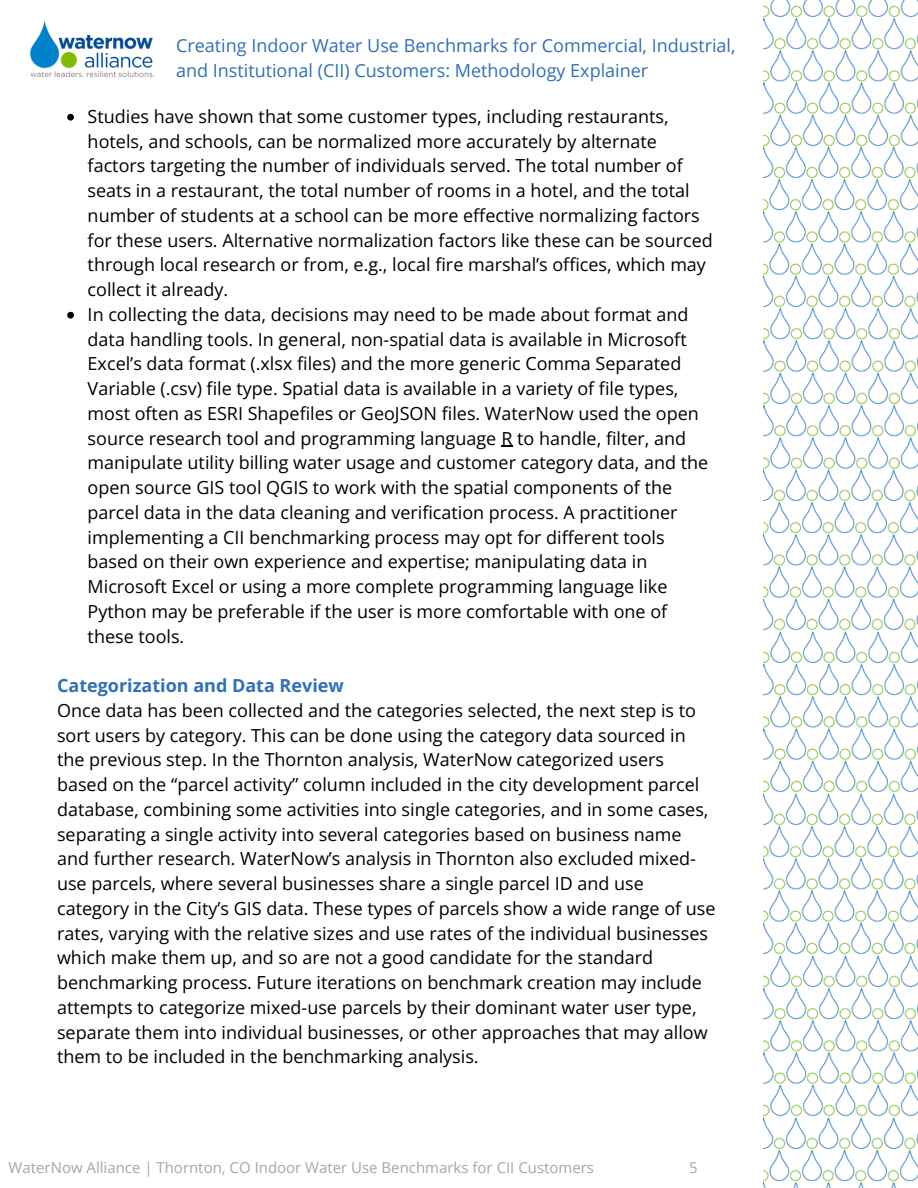
<style>
.page{position:relative;width:918px;height:1188px;background:#fff}
.page>*{position:absolute;margin:0;border:0;box-sizing:border-box;transform-origin:0 0}
.t1{font:18px/24.8px "Open Sans";color:#000}
.t2{font:18px/24.8px "Open Sans";color:#2f70b7}
.t3{font:15px "Open Sans";color:#a6a6a6}
.s1{font-weight:700;color:#2f70b7}
</style>
<div class="page">
<img style="left:764px;top:0;width:154px;height:146px">
<img style="left:764px;top:146px;width:154px;height:160px">
<img style="left:764px;top:306px;width:154px;height:324px">
<img style="left:764px;top:630px;width:154px;height:324px">
<img style="left:764px;top:954px;width:154px;height:234px">
<img style="left:30px;top:21px;width:125px;height:57px">
<svg style="left:67px;top:114px;width:7px;height:7px"></svg>
<svg style="left:67px;top:312px;width:7px;height:7px"></svg>
<h1 class="t2" style="left:176px;top:32px;width:561px">Creating Indoor Water Use Benchmarks for Commercial, Industrial, and Institutional (CII) Customers: Methodology Explainer</h1>
<h1 class="t1" style="left:88px;top:103px;width:627px">Studies have shown that some customer types, including restaurants, hotels, and schools, can be normalized more accurately by alternate factors targeting the number of individuals served. The total number of seats in a restaurant, the total number of rooms in a hotel, and the total number of students at a school can be more effective normalizing factors for these users. Alternative normalization factors like these can be sourced through local research or from, e.g., local fire marshal’s offices, which may collect it already.</h1>
<p class="t1" style="left:88px;top:301px;width:622px">In collecting the data, decisions may need to be made about format and data handling tools. In general, non-spatial data is available in Microsoft Excel’s data format (.xlsx files) and the more generic Comma Separated Variable (.csv) file type. Spatial data is available in a variety of file types, most often as ESRI Shapefiles or GeoJSON files. WaterNow used the open source research tool and programming language R to handle, filter, and manipulate utility billing water usage and customer category data, and the open source GIS tool QGIS to work with the spatial components of the parcel data in the data cleaning and verification process. A practitioner implementing a CII benchmarking process may opt for different tools based on their own experience and expertise; manipulating data in Microsoft Excel or using a more complete programming language like Python may be preferable if the user is more comfortable with one of these tools.</p>
<p class="t1" style="left:57px;top:673px;width:660px"><span class="s1">Categorization and Data Review<br></span>Once data has been collected and the categories selected, the next step is to sort users by category. This can be done using the category data sourced in the previous step. In the Thornton analysis, WaterNow categorized users based on the “parcel activity” column included in the city development parcel database, combining some activities into single categories, and in some cases, separating a single activity into several categories based on business name and further research. WaterNow’s analysis in Thornton also excluded mixed&shy;use parcels, where several businesses share a single parcel ID and use category in the City’s GIS data. These types of parcels show a wide range of use rates, varying with the relative sizes and use rates of the individual businesses which make them up, and so are not a good candidate for the standard benchmarking process. Future iterations on benchmark creation may include attempts to categorize mixed-use parcels by their dominant water user type, separate them into individual businesses, or other approaches that may allow them to be included in the benchmarking analysis.</p>
<p class="t3" style="left:9px;top:1157px;width:587px">WaterNow Alliance | Thornton, CO Indoor Water Use Benchmarks for CII Customers</p>
<p class="t3" style="left:689px;top:1157px;width:10px">5</p>
</div>
